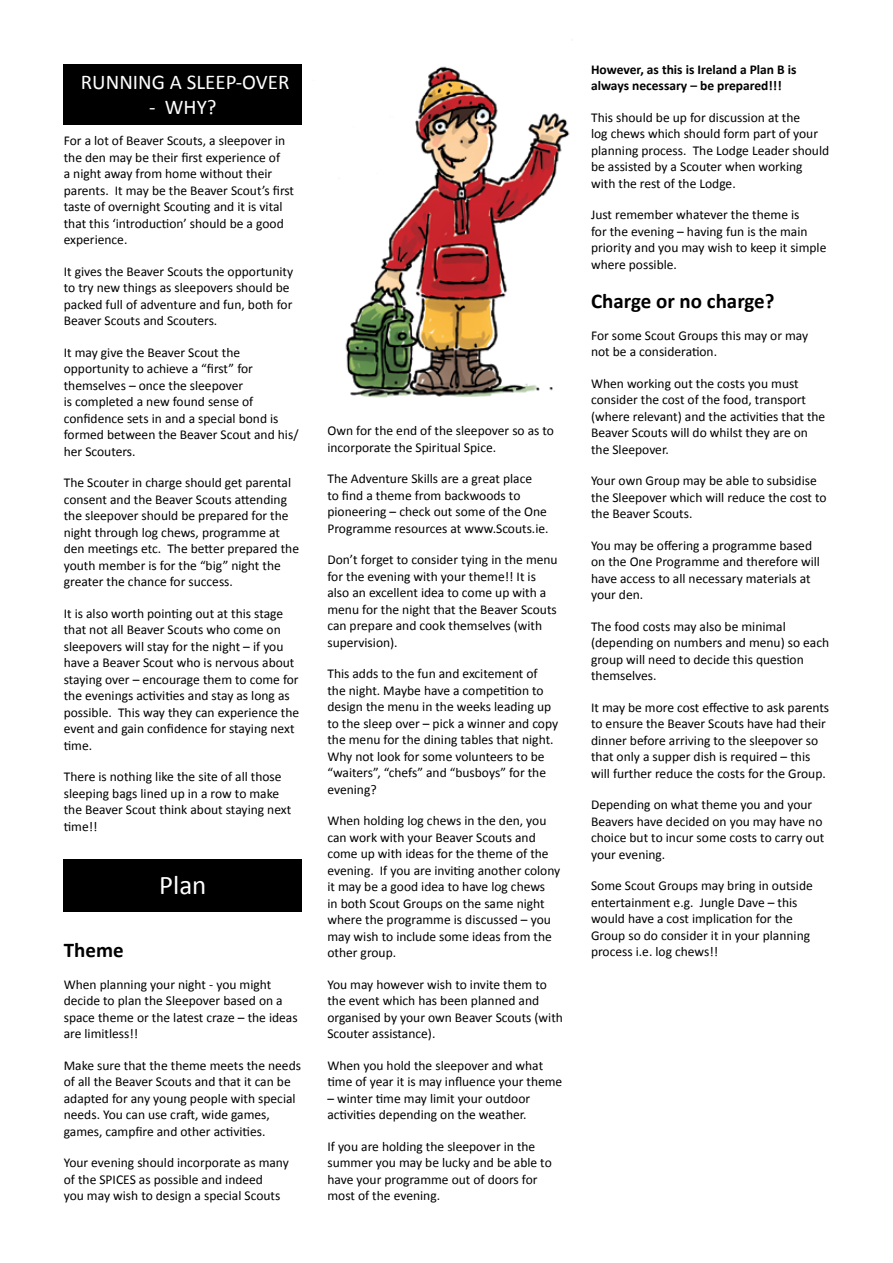
<style>
.page{position:relative;width:893px;height:1263px;background:#fff}
.page>*{position:absolute;margin:0;border:0;box-sizing:border-box;transform-origin:0 0}
.t1{font:27px "Calibri";color:#fff}
.t2{font:21px "Calibri";color:#fff}
.t3{font:700 21px "Calibri";color:#000}
.t4{font:13.5px/16.5px "Calibri";color:#000}
.t5{font:700 13.5px/16.5px "Calibri";color:#000}
</style>
<div class="page">
<img style="left:345px;top:66px;width:225px;height:332px">
<div style="left:64px;top:859px;width:238px;height:52px;background:#000"></div>
<div style="left:64px;top:64px;width:238px;height:61px;background:#000"></div>
<h2 class="t2" style="left:81px;top:69px;width:210px">RUNNING A SLEEP-OVER</h2>
<h2 class="t2" style="left:149px;top:93px;width:69px">- WHY?</h2>
<p class="t4" style="left:64px;top:132px;width:232px">For a lot of Beaver Scouts, a sleepover in the den may be their first experience of<br>a night away from home without their parents. It may be the Beaver Scout’s first taste of overnight Scouting and it is vital that this ‘introduction’ should be a good experience.</p>
<p class="t4" style="left:64px;top:263px;width:231px">It gives the Beaver Scouts the opportunity to try new things as sleepovers should be packed full of adventure and fun, both for Beaver Scouts and Scouters.</p>
<p class="t4" style="left:64px;top:344px;width:236px">It may give the Beaver Scout the opportunity to achieve a “first” for themselves – once the sleepover<br>is completed a new found sense of confidence sets in and a special bond is formed between the Beaver Scout and his/ her Scouters.</p>
<p class="t4" style="left:64px;top:474px;width:237px">The Scouter in charge should get parental consent and the Beaver Scouts attending the sleepover should be prepared for the night through log chews, programme at den meetings etc. The better prepared the youth member is for the “big” night the greater the chance for success.</p>
<p class="t4" style="left:64px;top:605px;width:237px">It is also worth pointing out at this stage that not all Beaver Scouts who come on sleepovers will stay for the night – if you have a Beaver Scout who is nervous about staying over – encourage them to come for the evenings activities and stay as long as possible. This way they can experience the event and gain confidence for staying next time.</p>
<p class="t4" style="left:64px;top:768px;width:229px">There is nothing like the site of all those sleeping bags lined up in a row to make the Beaver Scout think about staying next time!!</p>
<h1 class="t1" style="left:159px;top:868px;width:49px">Plan</h1>
<h2 class="t3" style="left:64px;top:937px;width:61px">Theme</h2>
<p class="t4" style="left:64px;top:976px;width:235px">When planning your night - you might decide to plan the Sleepover based on a space theme or the latest craze – the ideas are limitless!!</p>
<p class="t4" style="left:64px;top:1057px;width:239px">Make sure that the theme meets the needs of all the Beaver Scouts and that it can be adapted for any young people with special needs. You can use craft, wide games, games, campfire and other activities.</p>
<p class="t4" style="left:64px;top:1154px;width:227px">Your evening should incorporate as many of the SPICES as possible and indeed<br>you may wish to design a special Scouts</p>
<p class="t4" style="left:327px;top:423px;width:228px">Own for the end of the sleepover so as to incorporate the Spiritual Spice.</p>
<p class="t4" style="left:327px;top:471px;width:223px">The Adventure Skills are a great place<br>to find a theme from backwoods to pioneering – check out some of the One Programme resources at www.Scouts.ie.</p>
<p class="t4" style="left:327px;top:552px;width:232px">Don’t forget to consider tying in the menu for the evening with your theme!! It is also an excellent idea to come up with a menu for the night that the Beaver Scouts can prepare and cook themselves (with supervision).</p>
<p class="t4" style="left:327px;top:666px;width:232px">This adds to the fun and excitement of the night. Maybe have a competition to design the menu in the weeks leading up to the sleep over – pick a winner and copy the menu for the dining tables that night.<br>Why not look for some volunteers to be “waiters”, “chefs” and “busboys” for the evening?</p>
<p class="t4" style="left:327px;top:813px;width:234px">When holding log chews in the den, you can work with your Beaver Scouts and come up with ideas for the theme of the evening. If you are inviting another colony it may be a good idea to have log chews<br>in both Scout Groups on the same night where the programme is discussed – you may wish to include some ideas from the other group.</p>
<p class="t4" style="left:327px;top:976px;width:237px">You may however wish to invite them to the event which has been planned and organised by your own Beaver Scouts (with Scouter assistance).</p>
<p class="t4" style="left:327px;top:1057px;width:236px">When you hold the sleepover and what time of year it is may influence your theme</p>
<p class="t4" style="left:327px;top:1090px;width:204px">– winter time may limit your outdoor activities depending on the weather.</p>
<p class="t4" style="left:327px;top:1138px;width:226px">If you are holding the sleepover in the summer you may be lucky and be able to have your programme out of doors for most of the evening.</p>
<p class="t5" style="left:591px;top:61px;width:207px">However, as this is Ireland a Plan B is always necessary – be prepared!!!</p>
<p class="t4" style="left:591px;top:109px;width:240px">This should be up for discussion at the<br>log chews which should form part of your planning process. The Lodge Leader should be assisted by a Scouter when working with the rest of the Lodge.</p>
<p class="t4" style="left:591px;top:207px;width:237px">Just remember whatever the theme is<br>for the evening – having fun is the main priority and you may wish to keep it simple where possible.</p>
<h2 class="t3" style="left:591px;top:288px;width:185px">Charge or no charge?</h2>
<p class="t4" style="left:591px;top:327px;width:219px">For some Scout Groups this may or may not be a consideration.</p>
<p class="t4" style="left:591px;top:375px;width:236px">When working out the costs you must consider the cost of the food, transport (where relevant) and the activities that the Beaver Scouts will do whilst they are on the Sleepover.</p>
<p class="t4" style="left:591px;top:472px;width:237px">Your own Group may be able to subsidise the Sleepover which will reduce the cost to the Beaver Scouts.</p>
<p class="t4" style="left:591px;top:537px;width:230px">You may be offering a programme based on the One Programme and therefore will have access to all necessary materials at your den.</p>
<p class="t4" style="left:591px;top:618px;width:240px">The food costs may also be minimal (depending on numbers and menu) so each group will need to decide this question themselves.</p>
<p class="t4" style="left:591px;top:699px;width:240px">It may be more cost effective to ask parents to ensure the Beaver Scouts have had their dinner before arriving to the sleepover so that only a supper dish is required – this will further reduce the costs for the Group.</p>
<p class="t4" style="left:591px;top:796px;width:235px">Depending on what theme you and your<br>Beavers have decided on you may have no choice but to incur some costs to carry out your evening.</p>
<p class="t4" style="left:591px;top:877px;width:223px">Some Scout Groups may bring in outside entertainment e.g. Jungle Dave – this would have a cost implication for the Group so do consider it in your planning process i.e. log chews!!</p>
</div>
